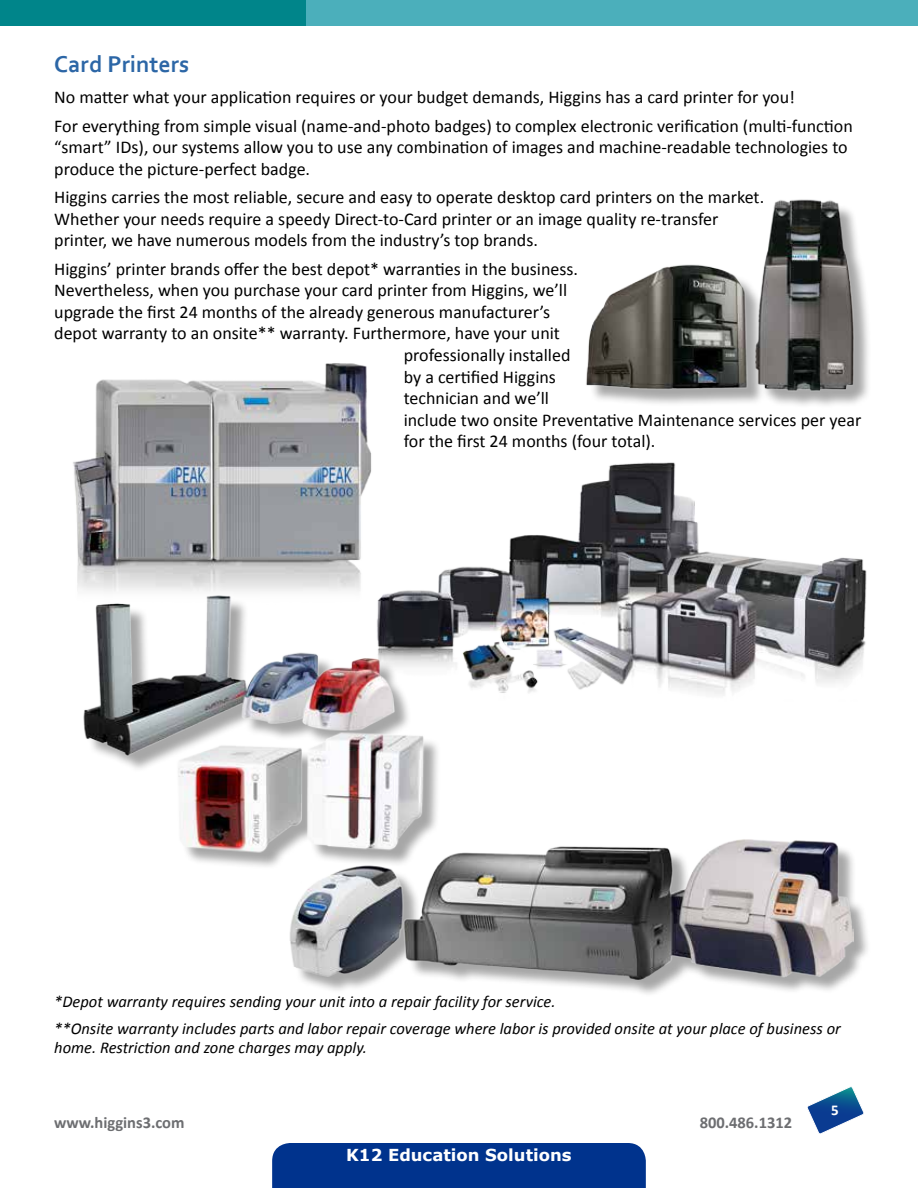
<style>
.page{position:relative;width:918px;height:1188px;background:#fff}
.page>*{position:absolute;margin:0;border:0;box-sizing:border-box;transform-origin:0 0}
.t1{font:700 24px "Corbel";color:#2c66a6}
.t2{font:18px/21.6px "Calibri";color:#000}
.t3{font:italic 16.5px/26.5px "Calibri";color:#000}
.t4{font:700 16.5px "Calibri";color:#6d6e71}
.t5{font:700 16.5px "Verdana";color:#fff}
.t6{font:700 15px "Calibri";color:#fff}
</style>
<div class="page">
<div style="left:0;top:0;width:306px;height:26px;background:#00858a"></div>
<div style="left:306px;top:0;width:612px;height:26px;background:#4bafbb"></div>
<div style="left:272px;top:1143px;width:374px;height:45px;background:#00338d"></div>
<svg style="left:807px;top:1086px;width:57px;height:48px"></svg>
<img style="left:73px;top:363px;width:298px;height:225px">
<img style="left:369px;top:455px;width:498px;height:240px">
<div style="left:87px;top:598px;width:354px;height:272px;background:#000;opacity:.35"></div>
<img style="left:80px;top:579px;width:353px;height:279px">
<div style="left:589px;top:203px;width:283px;height:206px;background:#000;opacity:.35"></div>
<img style="left:586px;top:199px;width:272px;height:199px">
<div style="left:292px;top:842px;width:579px;height:156px;background:#000;opacity:.35"></div>
<img style="left:288px;top:838px;width:566px;height:142px">
<h1 class="t1" style="left:54px;top:49px;width:137px">Card Printers</h1>
<p class="t2" style="left:54px;top:83px;width:800px;line-height:28.3px">No matter what your application requires or your budget demands, Higgins has a card printer for you!<br>For everything from simple visual (name-and-photo badges) to complex electronic verification (multi-function</p>
<p class="t2" style="left:54px;top:136px;width:795px">“smart” IDs), our systems allow you to use any combination of images and machine-readable technologies to produce the picture-perfect badge.</p>
<p class="t2" style="left:54px;top:186px;width:711px">Higgins carries the most reliable, secure and easy to operate desktop card printers on the market.<br>Whether your needs require a speedy Direct-to-Card printer or an image quality re-transfer printer, we have numerous models from the industry’s top brands.</p>
<p class="t2" style="left:54px;top:258px;width:525px">Higgins’ printer brands offer the best depot* warranties in the business.</p>
<p class="t2" style="left:54px;top:279px;width:514px">Nevertheless, when you purchase your card printer from Higgins, we’ll</p>
<p class="t2" style="left:54px;top:301px;width:498px">upgrade the first 24 months of the already generous manufacturer’s</p>
<p class="t2" style="left:54px;top:323px;width:507px">depot warranty to an onsite** warranty. Furthermore, have your unit</p>
<p class="t2" style="left:404px;top:344px;width:168px">professionally installed</p>
<p class="t2" style="left:404px;top:366px;width:154px">by a certified Higgins</p>
<p class="t2" style="left:404px;top:387px;width:147px">technician and we’ll</p>
<p class="t2" style="left:404px;top:409px;width:459px">include two onsite Preventative Maintenance services per year</p>
<p class="t2" style="left:404px;top:431px;width:253px">for the first 24 months (four total).</p>
<p class="t3" style="left:54px;top:988px;width:788px">*Depot warranty requires sending your unit into a repair facility for service.<br>**Onsite warranty includes parts and labor repair coverage where labor is provided onsite at your place of business or</p>
<p class="t3" style="left:54px;top:1034px;width:314px">home. Restriction and zone charges may apply.</p>
<p class="t4" style="left:54px;top:1112px;width:132px">www.higgins3.com</p>
<p class="t4" style="left:700px;top:1112px;width:94px">800.486.1312</p>
<p class="t5" style="left:346px;top:1143px;width:227px">K12 Education Solutions</p>
<p class="t6" style="left:831px;top:1100px;width:9px">5</p>
</div>
